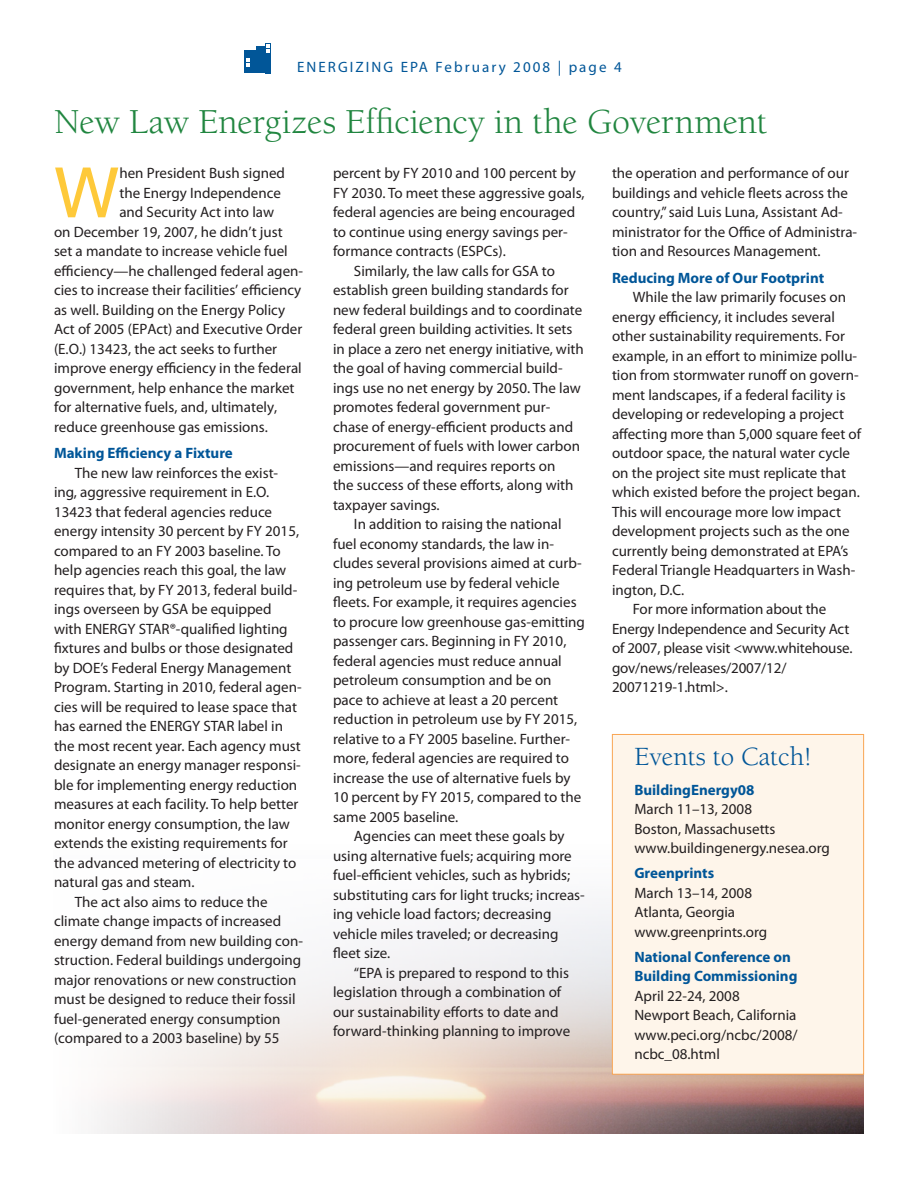
<style>
.page{position:relative;width:918px;height:1188px;background:#fff}
.page>*{position:absolute;margin:0;border:0;box-sizing:border-box;transform-origin:0 0}
.dropcap{font:69.3px "Helvetica LT Std";color:#fec93a}
.headline_small{font:36px "Berkeley Std";letter-spacing:-.005em;color:#218640}
.sidebar_head{font:27px "Berkeley Std";color:#015698}
.bodytext{font:15px/19.5px "Myriad Pro";color:#231f20}
.dropcap-2{font:15px "Myriad Pro";color:#231f20}
.sidebar{font:15px/19.5px "Myriad Pro";color:#231f20}
.sidebar-2{font:700 15px/19.5px "Myriad Pro";color:#015698}
.subhead{font:700 15px "Myriad Pro";color:#015698}
.t1{font:15px "Myriad Pro";letter-spacing:.14em;color:#015698}
</style>
<div class="page">
<div style="left:244px;top:51px;width:21px;height:22px;background:#015698"></div>
<div style="left:265px;top:43px;width:6px;height:30px;background:#015698"></div>
<div style="left:256px;top:46px;width:10px;height:8px;background:#015698"></div>
<svg style="left:267px;top:45px;width:3px;height:8px"></svg>
<svg style="left:246px;top:58px;width:3px;height:8px"></svg>
<svg style="left:94px;top:860px;width:770px;height:274px"></svg>
<div style="left:612px;top:734px;width:252px;height:340px;background:#fef5ea"></div>
<div style="left:612px;top:734px;width:252px;height:341px;border:1px solid #f9a654"></div>
<p class="t1" style="left:297px;top:59px;width:326px">ENERGIZING EPA February 2008 | page 4</p>
<p class="headline_small" style="left:54px;top:103px;width:715px">New Law Energizes Efficiency in the Government</p>
<p class="dropcap" style="left:54px;top:153px;width:67px">W</p>
<p class="dropcap-2" style="left:119px;top:165px;width:167px">hen President Bush signed</p>
<p class="dropcap-2" style="left:119px;top:185px;width:163px">the Energy Independence</p>
<p class="dropcap-2" style="left:119px;top:204px;width:156px">and Security Act into law</p>
<p class="dropcap-2" style="left:54px;top:224px;width:230px">on December 19, 2007, he didn’t just</p>
<p class="dropcap-2" style="left:54px;top:243px;width:235px">set a mandate to increase vehicle fuel</p>
<p class="dropcap-2" style="left:54px;top:263px;width:251px">efficiency—he challenged federal agen-</p>
<p class="dropcap-2" style="left:54px;top:282px;width:249px">cies to increase their facilities’ efficiency</p>
<p class="dropcap-2" style="left:54px;top:302px;width:233px">as well. Building on the Energy Policy</p>
<p class="dropcap-2" style="left:54px;top:321px;width:250px">Act of 2005 (EPAct) and Executive Order</p>
<p class="dropcap-2" style="left:54px;top:341px;width:225px">(E.O.) 13423, the act seeks to further</p>
<p class="dropcap-2" style="left:54px;top:360px;width:249px">improve energy efficiency in the federal</p>
<p class="dropcap-2" style="left:54px;top:380px;width:242px">government, help enhance the market</p>
<p class="dropcap-2" style="left:54px;top:399px;width:225px">for alternative fuels, and, ultimately,</p>
<p class="dropcap-2" style="left:54px;top:419px;width:215px">reduce greenhouse gas emissions.</p>
<p class="subhead" style="left:54px;top:445px;width:180px">Making Efficiency a Fixture</p>
<p class="bodytext" style="left:54px;top:463px;width:249px;text-indent:21px">The new law reinforces the exist&shy;ing, aggressive requirement in E.O.<br>13423 that federal agencies reduce energy intensity 30 percent by FY 2015, compared to an FY 2003 baseline. To help agencies reach this goal, the law requires that, by FY 2013, federal build&shy;ings overseen by GSA be equipped with ENERGY STAR®-qualified lighting fixtures and bulbs or those designated by DOE’s Federal Energy Management Program. Starting in 2010, federal agen&shy;cies will be required to lease space that has earned the ENERGY STAR label in the most recent year. Each agency must designate an energy manager responsi&shy;ble for implementing energy reduction measures at each facility. To help better monitor energy consumption, the law extends the existing requirements for the advanced metering of electricity to natural gas and steam.</p>
<p class="bodytext" style="left:54px;top:892px;width:251px;text-indent:21px">The act also aims to reduce the climate change impacts of increased energy demand from new building con&shy;struction. Federal buildings undergoing major renovations or new construction must be designed to reduce their fossil fuel-generated energy consumption (compared to a 2003 baseline) by 55</p>
<p class="bodytext" style="left:333px;top:164px;width:253px">percent by FY 2010 and 100 percent by FY 2030. To meet these aggressive goals, federal agencies are being encouraged to continue using energy savings per&shy;formance contracts (ESPCs).</p>
<p class="bodytext" style="left:333px;top:261px;width:252px;text-indent:21px">Similarly, the law calls for GSA to establish green building standards for new federal buildings and to coordinate federal green building activities. It sets in place a zero net energy initiative, with the goal of having commercial build&shy;ings use no net energy by 2050. The law promotes federal government pur&shy;chase of energy-efficient products and procurement of fuels with lower carbon emissions—and requires reports on<br>the success of these efforts, along with taxpayer savings.</p>
<p class="bodytext" style="left:333px;top:515px;width:253px;text-indent:21px">In addition to raising the national fuel economy standards, the law in&shy;cludes several provisions aimed at curb&shy;ing petroleum use by federal vehicle fleets. For example, it requires agencies to procure low greenhouse gas-emitting passenger cars. Beginning in FY 2010, federal agencies must reduce annual petroleum consumption and be on pace to achieve at least a 20 percent reduction in petroleum use by FY 2015, relative to a FY 2005 baseline. Further&shy;more, federal agencies are required to increase the use of alternative fuels by 10 percent by FY 2015, compared to the same 2005 baseline.</p>
<p class="bodytext" style="left:333px;top:827px;width:253px;text-indent:21px">Agencies can meet these goals by using alternative fuels; acquiring more fuel-efficient vehicles, such as hybrids; substituting cars for light trucks; increas&shy;ing vehicle load factors; decreasing vehicle miles traveled; or decreasing fleet size.</p>
<p class="bodytext" style="left:333px;top:963px;width:239px;text-indent:21px">“EPA is prepared to respond to this legislation through a combination of our sustainability efforts to date and forward-thinking planning to improve</p>
<p class="bodytext" style="left:612px;top:164px;width:247px">the operation and performance of our buildings and vehicle fleets across the country,” said Luis Luna, Assistant Ad&shy;ministrator for the Office of Administra&shy;tion and Resources Management.</p>
<p class="subhead" style="left:612px;top:269px;width:214px">Reducing More of Our Footprint</p>
<p class="bodytext" style="left:612px;top:288px;width:251px;text-indent:21px">While the law primarily focuses on energy efficiency, it includes several other sustainability requirements. For example, in an effort to minimize pollu&shy;tion from stormwater runoff on govern&shy;ment landscapes, if a federal facility is developing or redeveloping a project affecting more than 5,000 square feet of outdoor space, the natural water cycle on the project site must replicate that which existed before the project began.<br>This will encourage more low impact development projects such as the one currently being demonstrated at EPA’s Federal Triangle Headquarters in Wash&shy;ington, D.C.</p>
<p class="bodytext" style="left:612px;top:600px;width:242px;text-indent:21px">For more information about the<br>Energy Independence and Security Act of 2007, please visit &lt;www.whitehouse. gov/news/releases/2007/12/<br>20071219-1.html&gt;.</p>
<p class="sidebar_head" style="left:634px;top:742px;width:179px">Events to Catch!</p>
<p class="sidebar-2" style="left:634px;top:780px;width:122px">BuildingEnergy08</p>
<p class="sidebar" style="left:634px;top:800px;width:119px">March 11–13, 2008</p>
<p class="sidebar" style="left:634px;top:820px;width:143px">Boston, Massachusetts</p>
<p class="sidebar" style="left:634px;top:839px;width:197px">www.buildingenergy.nesea.org</p>
<p class="sidebar-2" style="left:634px;top:864px;width:81px">Greenprints</p>
<p class="sidebar" style="left:634px;top:883px;width:119px">March 13–14, 2008</p>
<p class="sidebar" style="left:634px;top:903px;width:102px">Atlanta, Georgia</p>
<p class="sidebar" style="left:634px;top:922px;width:134px">www.greenprints.org</p>
<p class="sidebar-2" style="left:634px;top:947px;width:165px">National Conference on<br>Building Commissioning</p>
<p class="sidebar" style="left:634px;top:986px;width:107px">April 22-24, 2008</p>
<p class="sidebar" style="left:634px;top:1006px;width:164px">Newport Beach, California</p>
<p class="sidebar" style="left:634px;top:1025px;width:165px">www.peci.org/ncbc/2008/ ncbc_08.html</p>
</div>
